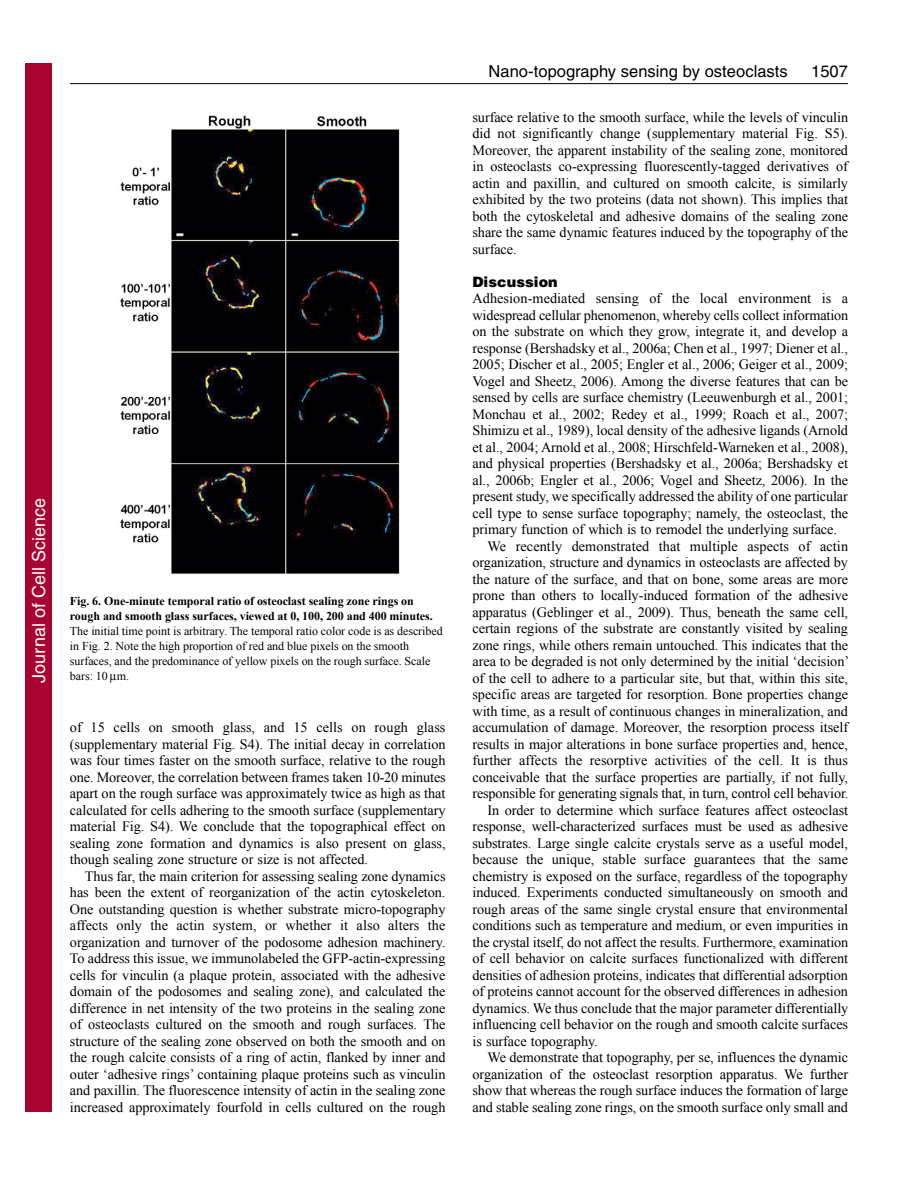
<style>
.page{position:relative;width:918px;height:1188px;background:#fff}
.page>*{position:absolute;margin:0;border:0;box-sizing:border-box;transform-origin:0 0}
.t1{font:18px "Helvetica";color:#fff}
.t2{font:16.5px "Helvetica";letter-spacing:.005em;color:#000}
.t3{font:14.25px/16.5px "Times New Roman";letter-spacing:-.005em;color:#000;text-align:justify}
.t4{font:900 14.25px "Helvetica";letter-spacing:.005em;color:#000}
.t5{font:12px/15px "Times New Roman";letter-spacing:-.005em;color:#000}
.t6{font:700 12px/15px "Times New Roman";letter-spacing:-.005em;color:#000}
</style>
<div class="page">
<hr style="left:70px;top:83px;width:778px;height:1px;background:#000">
<img style="left:120px;top:115px;width:280px;height:459px">
<div style="left:26px;top:64px;width:26px;height:1048px;background:#a90332"></div>
<p class="t1" style="left:28px;top:683px;width:186px;rotate:-90deg">Journal of Cell Science</p>
<p class="t6" style="left:70px;top:593px;width:364px">Fig. 6. One-minute temporal ratio of osteoclast sealing zone rings on rough and smooth glass surfaces, viewed at 0, 100, 200 and 400 minutes.</p>
<p class="t5" style="left:70px;top:623px;width:374px">The initial time point is arbitrary. The temporal ratio color code is as described in Fig. 2. Note the high proportion of red and blue pixels on the smooth surfaces, and the predominance of yellow pixels on the rough surface. Scale</p>
<p class="t5" style="left:70px;top:668px;width:61px">bars: 10 m.</p>
<p class="t3" style="left:70px;top:719px;width:377px">of 15 cells on smooth glass, and 15 cells on rough glass (supplementary material Fig. S4). The initial decay in correlation was four times faster on the smooth surface, relative to the rough one. Moreover, the correlation between frames taken 10-20 minutes apart on the rough surface was approximately twice as high as that calculated for cells adhering to the smooth surface (supplementary material Fig. S4). We conclude that the topographical effect on sealing zone formation and dynamics is also present on glass, though sealing zone structure or size is not affected.</p>
<p class="t3" style="left:70px;top:867px;width:377px;text-indent:15px">Thus far, the main criterion for assessing sealing zone dynamics has been the extent of reorganization of the actin cytoskeleton.<br>One outstanding question is whether substrate micro-topography affects only the actin system, or whether it also alters the organization and turnover of the podosome adhesion machinery.<br>To address this issue, we immunolabeled the GFP-actin-expressing cells for vinculin (a plaque protein, associated with the adhesive domain of the podosomes and sealing zone), and calculated the difference in net intensity of the two proteins in the sealing zone of osteoclasts cultured on the smooth and rough surfaces. The structure of the sealing zone observed on both the smooth and on the rough calcite consists of a ring of actin, flanked by inner and outer ‘adhesive rings’ containing plaque proteins such as vinculin and paxillin. The fluorescence intensity of actin in the sealing zone increased approximately fourfold in cells cultured on the rough</p>
<p class="t2" style="left:489px;top:65px;width:301px">Nano-topography sensing by osteoclasts</p>
<p class="t2" style="left:811px;top:65px;width:38px">1507</p>
<p class="t3" style="left:473px;top:108px;width:377px">surface relative to the smooth surface, while the levels of vinculin did not significantly change (supplementary material Fig. S5).<br>Moreover, the apparent instability of the sealing zone, monitored in osteoclasts co-expressing fluorescently-tagged derivatives of actin and paxillin, and cultured on smooth calcite, is similarly exhibited by the two proteins (data not shown). This implies that both the cytoskeletal and adhesive domains of the sealing zone share the same dynamic features induced by the topography of the surface.</p>
<p class="t4" style="left:473px;top:276px;width:87px">Discussion</p>
<p class="t3" style="left:473px;top:290px;width:377px">Adhesion-mediated sensing of the local environment is a</p>
<p class="t3" style="left:473px;top:306px;width:377px">widespread cellular phenomenon, whereby cells collect information</p>
<p class="t3" style="left:473px;top:323px;width:377px">on the substrate on which they grow, integrate it, and develop a</p>
<p class="t3" style="left:473px;top:339px;width:377px">response (Bershadsky et al., 2006a; Chen et al., 1997; Diener et al.,</p>
<p class="t3" style="left:473px;top:356px;width:377px">2005; Discher et al., 2005; Engler et al., 2006; Geiger et al., 2009;</p>
<p class="t3" style="left:473px;top:372px;width:377px">Vogel and Sheetz, 2006). Among the diverse features that can be</p>
<p class="t3" style="left:473px;top:389px;width:377px">sensed by cells are surface chemistry (Leeuwenburgh et al., 2001;</p>
<p class="t3" style="left:473px;top:405px;width:377px">Monchau et al., 2002; Redey et al., 1999; Roach et al., 2007;</p>
<p class="t3" style="left:473px;top:422px;width:377px">Shimizu et al., 1989), local density of the adhesive ligands (Arnold</p>
<p class="t3" style="left:473px;top:439px;width:377px">et al., 2004; Arnold et al., 2008; Hirschfeld-Warneken et al., 2008),</p>
<p class="t3" style="left:473px;top:455px;width:377px">and physical properties (Bershadsky et al., 2006a; Bershadsky et</p>
<p class="t3" style="left:473px;top:472px;width:377px">al., 2006b; Engler et al., 2006; Vogel and Sheetz, 2006). In the</p>
<p class="t3" style="left:473px;top:488px;width:377px">present study, we specifically addressed the ability of one particular</p>
<p class="t3" style="left:473px;top:505px;width:377px">cell type to sense surface topography; namely, the osteoclast, the</p>
<p class="t3" style="left:473px;top:521px;width:366px">primary function of which is to remodel the underlying surface.</p>
<p class="t3" style="left:488px;top:538px;width:362px">We recently demonstrated that multiple aspects of actin</p>
<p class="t3" style="left:473px;top:554px;width:377px">organization, structure and dynamics in osteoclasts are affected by</p>
<p class="t3" style="left:473px;top:571px;width:377px">the nature of the surface, and that on bone, some areas are more</p>
<p class="t3" style="left:473px;top:587px;width:377px">prone than others to locally-induced formation of the adhesive</p>
<p class="t3" style="left:473px;top:604px;width:377px">apparatus (Geblinger et al., 2009). Thus, beneath the same cell,</p>
<p class="t3" style="left:473px;top:620px;width:377px">certain regions of the substrate are constantly visited by sealing</p>
<p class="t3" style="left:473px;top:637px;width:377px">zone rings, while others remain untouched. This indicates that the</p>
<p class="t3" style="left:473px;top:653px;width:378px">area to be degraded is not only determined by the initial ‘decision’</p>
<p class="t3" style="left:473px;top:670px;width:377px">of the cell to adhere to a particular site, but that, within this site,</p>
<p class="t3" style="left:473px;top:686px;width:377px">specific areas are targeted for resorption. Bone properties change</p>
<p class="t3" style="left:473px;top:703px;width:377px">with time, as a result of continuous changes in mineralization, and</p>
<p class="t3" style="left:473px;top:719px;width:377px">accumulation of damage. Moreover, the resorption process itself</p>
<p class="t3" style="left:473px;top:736px;width:377px">results in major alterations in bone surface properties and, hence,</p>
<p class="t3" style="left:473px;top:752px;width:377px">further affects the resorptive activities of the cell. It is thus</p>
<p class="t3" style="left:473px;top:769px;width:377px">conceivable that the surface properties are partially, if not fully,</p>
<p class="t3" style="left:473px;top:785px;width:377px">responsible for generating signals that, in turn, control cell behavior.</p>
<p class="t3" style="left:488px;top:802px;width:362px">In order to determine which surface features affect osteoclast</p>
<p class="t3" style="left:473px;top:818px;width:377px">response, well-characterized surfaces must be used as adhesive</p>
<p class="t3" style="left:473px;top:835px;width:377px">substrates. Large single calcite crystals serve as a useful model,</p>
<p class="t3" style="left:473px;top:851px;width:377px">because the unique, stable surface guarantees that the same</p>
<p class="t3" style="left:473px;top:868px;width:377px">chemistry is exposed on the surface, regardless of the topography</p>
<p class="t3" style="left:473px;top:884px;width:377px">induced. Experiments conducted simultaneously on smooth and</p>
<p class="t3" style="left:473px;top:901px;width:377px">rough areas of the same single crystal ensure that environmental</p>
<p class="t3" style="left:473px;top:917px;width:377px">conditions such as temperature and medium, or even impurities in</p>
<p class="t3" style="left:473px;top:934px;width:377px">the crystal itself, do not affect the results. Furthermore, examination</p>
<p class="t3" style="left:473px;top:950px;width:377px">of cell behavior on calcite surfaces functionalized with different</p>
<p class="t3" style="left:473px;top:967px;width:377px">densities of adhesion proteins, indicates that differential adsorption</p>
<p class="t3" style="left:473px;top:983px;width:377px">of proteins cannot account for the observed differences in adhesion</p>
<p class="t3" style="left:473px;top:1000px;width:377px">dynamics. We thus conclude that the major parameter differentially</p>
<p class="t3" style="left:473px;top:1016px;width:377px">influencing cell behavior on the rough and smooth calcite surfaces</p>
<p class="t3" style="left:473px;top:1033px;width:127px">is surface topography.</p>
<p class="t3" style="left:488px;top:1049px;width:362px">We demonstrate that topography, per se, influences the dynamic</p>
<p class="t3" style="left:473px;top:1066px;width:377px">organization of the osteoclast resorption apparatus. We further</p>
<p class="t3" style="left:473px;top:1082px;width:377px">show that whereas the rough surface induces the formation of large</p>
<p class="t3" style="left:473px;top:1099px;width:377px">and stable sealing zone rings, on the smooth surface only small and</p>
</div>
